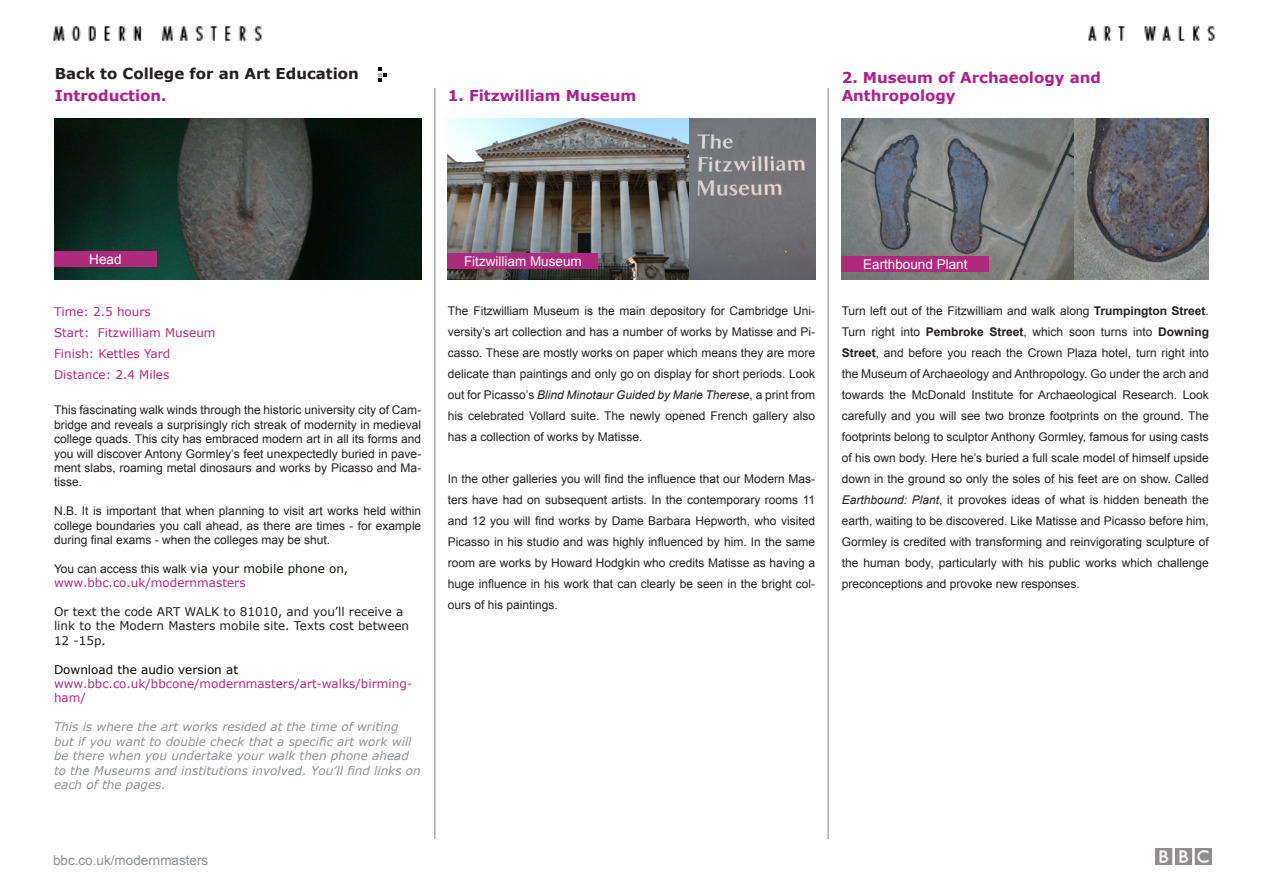
<style>
.page{position:relative;width:1263px;height:893px;background:#fff}
.page>*{position:absolute;margin:0;border:0;box-sizing:border-box;transform-origin:0 0}
.t1{font:700 15px "Verdana";color:#af1f8c}
.t2{font:700 15px "Verdana";color:#231f20}
.t3{font:13.5px "Arial";color:#fff}
.t4{font:13.5px "Arial";color:#8c8e91}
.t5{font:12px/21px "Arial";color:#231f20;text-align:justify}
.t6{font:italic 12px/14.4px "Verdana";color:#8e9093}
.t7{font:12px/14.4px "Verdana";color:#af2a7c}
.t8{font:12px/14.4px "Verdana";color:#231f20}
.t9{font:12px "Verdana";color:#0b150b}
.t10{font:12px "Verdana";color:#040503}
.s1{font-family:"Arial";color:#231f20}
.s2{font-style:italic}
.s3{font-weight:700}
</style>
<div class="page">
<img style="left:53px;top:25px;width:209px;height:17px">
<img style="left:1088px;top:25px;width:127px;height:17px">
<img style="left:1156px;top:848px;width:55px;height:16px">
<hr style="left:435px;top:88px;width:1px;height:751px;background:#040503">
<hr style="left:828px;top:88px;width:1px;height:751px;background:#040503">
<img style="left:448px;top:119px;width:367px;height:160px">
<div style="left:448px;top:254px;width:150px;height:15px;background:#af2a7c"></div>
<svg style="left:378px;top:68px;width:9px;height:14px"></svg>
<img style="left:54px;top:119px;width:367px;height:160px">
<img style="left:842px;top:119px;width:367px;height:160px">
<div style="left:842px;top:257px;width:147px;height:15px;background:#af2a7c"></div>
<div style="left:54px;top:252px;width:103px;height:15px;background:#af2a7c"></div>
<p class="t2" style="left:55px;top:64px;width:306px">Back to College for an Art Education</p>
<p class="t1" style="left:55px;top:86px;width:113px">Introduction.</p>
<p class="t1" style="left:448px;top:86px;width:190px">1. Fitzwilliam Museum</p>
<p class="t1" style="left:842px;top:68px;width:261px">2. Museum of Archaeology and</p>
<p class="t1" style="left:842px;top:86px;width:116px">Anthropology</p>
<p class="t3" style="left:89px;top:250px;width:34px">Head</p>
<p class="t7" style="left:54px;top:304px;width:98px">Time: 2.5 hours</p>
<p class="t7" style="left:54px;top:325px;width:163px">Start: Fitzwilliam Museum</p>
<p class="t7" style="left:54px;top:346px;width:118px">Finish: Kettles Yard</p>
<p class="t7" style="left:54px;top:367px;width:117px">Distance: 2.4 Miles</p>
<p class="t5" style="left:54px;top:403px;width:369px;line-height:14.4px">This fascinating walk winds through the historic university city of Cam&shy;bridge and reveals a surprisingly rich streak of modernity in medieval college quads. This city has embraced modern art in all its forms and you will discover Antony Gormley’s feet unexpectedly buried in pave&shy;ment slabs, roaming metal dinosaurs and works by Picasso and Ma&shy;tisse.</p>
<p class="t5" style="left:54px;top:504px;width:369px;line-height:14.4px">N.B. It is important that when planning to visit art works held within college boundaries you call ahead, as there are times - for example during final exams - when the colleges may be shut.</p>
<p class="t9" style="left:54px;top:561px;width:296px"><span class="s1">You can access this walk</span> via your mobile phone on,</p>
<p class="t7" style="left:54px;top:575px;width:193px">www.bbc.co.uk/modernmasters</p>
<p class="t8" style="left:54px;top:604px;width:357px">Or text the code ART WALK to 81010, and you’ll receive a link to the Modern Masters mobile site. Texts cost between<br>12 -15p.</p>
<p class="t10" style="left:54px;top:662px;width:186px">Download the audio version at</p>
<p class="t7" style="left:54px;top:676px;width:360px">www.bbc.co.uk/bbcone/modernmasters/art-walks/birming&shy;ham/</p>
<p class="t6" style="left:54px;top:719px;width:368px">This is where the art works resided at the time of writing but if you want to double check that a specific art work will be there when you undertake your walk then phone ahead to the Museums and institutions involved. You’ll find links on each of the pages.</p>
<p class="t4" style="left:53px;top:851px;width:157px">bbc.co.uk/modernmasters</p>
<p class="t3" style="left:464px;top:252px;width:119px">Fitzwilliam Museum</p>
<p class="t5" style="left:448px;top:300px;width:369px">The Fitzwilliam Museum is the main depository for Cambridge Uni&shy;versity’s art collection and has a number of works by Matisse and Pi&shy;casso. These are mostly works on paper which means they are more delicate than paintings and only go on display for short periods. Look out for Picasso’s <span class="s2">Blind Minotaur Guided by Marie Therese</span>, a print from his celebrated Vollard suite. The newly opened French gallery also has a collection of works by Matisse.</p>
<p class="t5" style="left:448px;top:468px;width:369px">In the other galleries you will find the influence that our Modern Mas&shy;ters have had on subsequent artists. In the contemporary rooms 11 and 12 you will find works by Dame Barbara Hepworth, who visited Picasso in his studio and was highly influenced by him. In the same room are works by Howard Hodgkin who credits Matisse as having a huge influence in his work that can clearly be seen in the bright col&shy;ours of his paintings.</p>
<p class="t3" style="left:863px;top:256px;width:106px">Earthbound Plant</p>
<p class="t5" style="left:842px;top:300px;width:369px">Turn left out of the Fitzwilliam and walk along <span class="s3">Trumpington Street</span>.<br>Turn right into <span class="s3">Pembroke Street</span>, which soon turns into <span class="s3">Downing Street</span>, and before you reach the Crown Plaza hotel, turn right into the Museum of Archaeology and Anthropology. Go under the arch and towards the McDonald Institute for Archaeological Research. Look carefully and you will see two bronze footprints on the ground. The footprints belong to sculptor Anthony Gormley, famous for using casts of his own body. Here he’s buried a full scale model of himself upside down in the ground so only the soles of his feet are on show. Called <span class="s2">Earthbound: Plant</span>, it provokes ideas of what is hidden beneath the earth, waiting to be discovered. Like Matisse and Picasso before him, Gormley is credited with transforming and reinvigorating sculpture of the human body, particularly with his public works which challenge preconceptions and provoke new responses.</p>
</div>
